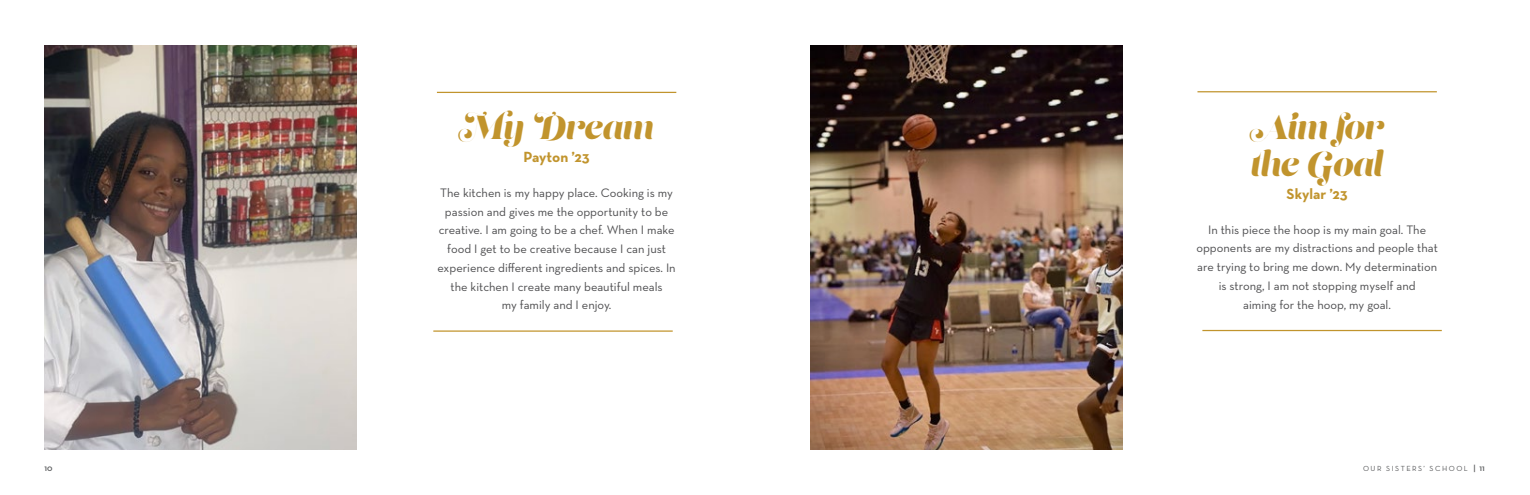
<style>
.page{position:relative;width:1530px;height:495px;background:#fff}
.page>*{position:absolute;margin:0;border:0;box-sizing:border-box;transform-origin:0 0}
.t1{font:33.75px/37.5px "Lust Script Fine";color:#c1942d}
.t2{font:700 15px "Neutra Text";color:#c1942d}
.t3{font:12.5px/18.8px "Neutra Text";color:#4d4d4f;text-align:center}
.t4{font:600 8.75px "Neutra Text";color:#58595b}
.t5{font:7.5px "Neutra Text";letter-spacing:.2em;color:#58595b}
.s1{font-weight:600;font-size:8.75px}
</style>
<div class="page">
<hr style="left:437px;top:92px;width:239px;height:1px;background:#c1942d">
<hr style="left:433px;top:330px;width:240px;height:2px;background:#c1942d">
<hr style="left:1197px;top:91px;width:240px;height:1px;background:#c1942d">
<hr style="left:1202px;top:330px;width:240px;height:1px;background:#c1942d">
<img style="left:810px;top:45px;width:312px;height:405px">
<img style="left:44px;top:45px;width:313px;height:405px">
<h1 class="t1" style="left:459px;top:111px;width:196px">My Dream</h1>
<p class="t2" style="left:524px;top:147px;width:68px">Payton ’23</p>
<p class="t3" style="left:437px;top:183px;width:240px">The kitchen is my happy place. Cooking is my passion and gives me the opportunity to be creative. I am going to be a chef. When I make food I get to be creative because I can just experience different ingredients and spices. In the kitchen I create many beautiful meals<br>my family and I enjoy.</p>
<h1 class="t1" style="left:1250px;top:110px;width:135px">Aim for the Goal</h1>
<p class="t2" style="left:1287px;top:184px;width:63px">Skylar ’23</p>
<p class="t3" style="left:1196px;top:220px;width:243px">In this piece the hoop is my main goal. The opponents are my distractions and people that are trying to bring me down. My determination is strong, I am not stopping myself and<br>aiming for the hoop, my goal.</p>
<p class="t4" style="left:44px;top:463px;width:10px">10</p>
<p class="t5" style="left:1363px;top:464px;width:123px">OUR SISTERS’ SCHOOL <span class="s1">| 11</span></p>
</div>
